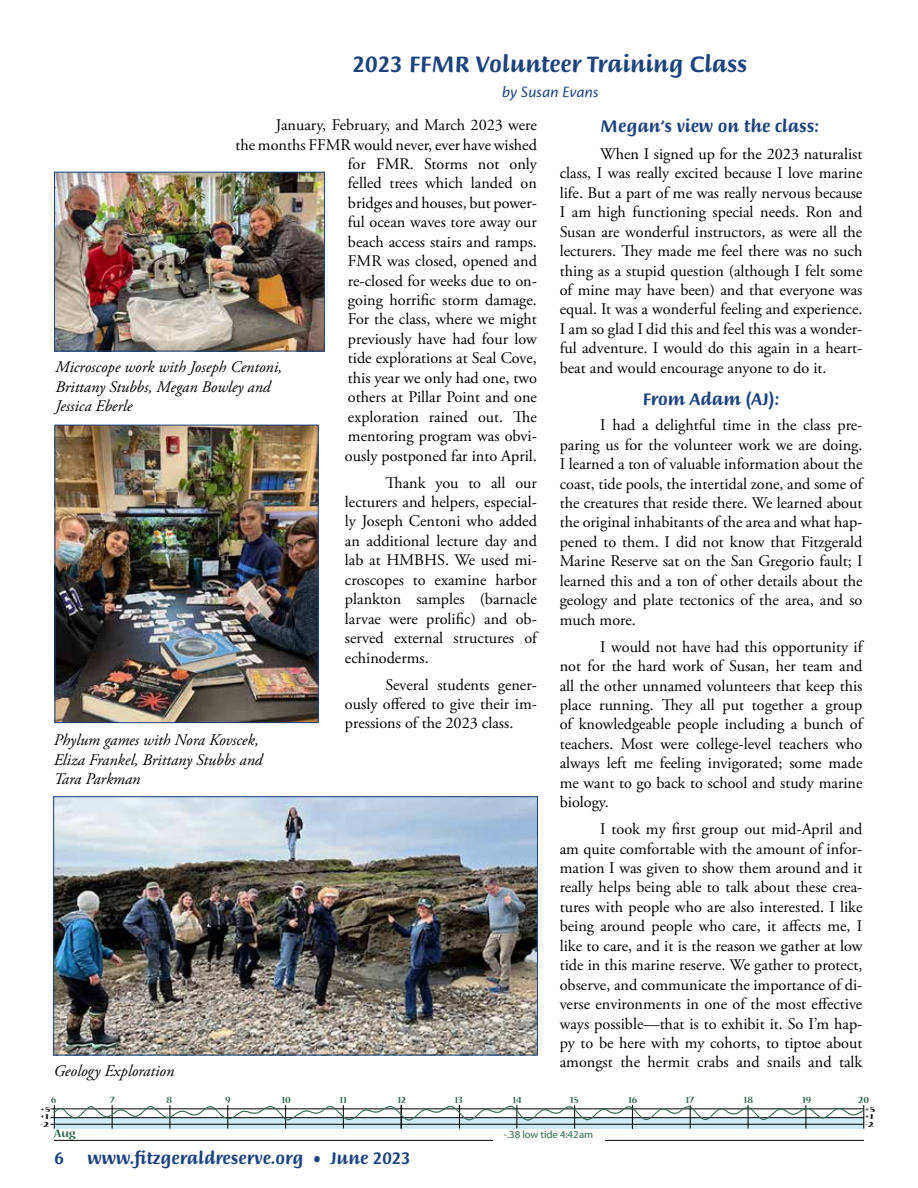
<style>
.page{position:relative;width:918px;height:1188px;background:#fff}
.page>*{position:absolute;margin:0;border:0;box-sizing:border-box;transform-origin:0 0}
.t1{font:700 24px "Briem Script Std";color:#1c437e;scale:.95 1}
.t2{font:700 18px "Briem Script Std";color:#1c437e;scale:.95 1}
.t3{font:italic 16.5px "Cronos Pro";letter-spacing:.005em;color:#1c437e}
.t4{font:16.2px/19.5px "Adobe Garamond Pro";color:#000;text-align:justify}
.t5{font:italic 16.2px/19.5px "Adobe Garamond Pro";color:#000}
.t6{font:700 12.15px "Nueva Std";color:#33694d;scale:1.05 1}
.t7{font:10.65px "Myriad Pro";letter-spacing:-.01em;color:#33694d}
.t8{font:700 10.5px "Nueva Std";letter-spacing:-.005em;color:#33694d}
.t9{font:700 8.4px "Nueva Std";color:#000;scale:1.43 1}
.s1{font-size:12px}
</style>
<div class="page">
<hr style="left:51px;top:1109px;width:813px;height:1px;background:#000">
<hr style="left:51px;top:1117px;width:813px;height:1px;background:#000">
<hr style="left:51px;top:1124px;width:813px;height:1px;background:#000">
<hr style="left:54px;top:1140px;width:810px;height:1px;background:#000">
<svg style="left:53px;top:1105px;width:812px;height:24px"></svg>
<div style="left:493px;top:1129px;width:111px;height:14px;background:#fff"></div>
<img style="left:56px;top:174px;width:267px;height:175px">
<div style="left:54px;top:172px;width:271px;height:179px;border:1px solid #1c437e"></div>
<img style="left:57px;top:427px;width:259px;height:294px">
<div style="left:55px;top:425px;width:263px;height:298px;border:1px solid #1c437e"></div>
<img style="left:55px;top:798px;width:481px;height:256px">
<div style="left:53px;top:796px;width:485px;height:260px;border:1px solid #1c437e"></div>
<h1 class="t1" style="left:353px;top:51px;width:417px">2023 FFMR Volunteer Training Class</h1>
<p class="t3" style="left:502px;top:83px;width:98px">by Susan Evans</p>
<p class="t4" style="left:235px;top:116px;width:303px;text-align:right">January, February, and March 2023 were<br>the months FFMR would never, ever have wished for FMR. Storms not only<br>felled trees which landed on<br>bridges and houses, but power-<br>ful ocean waves tore away our<br>beach access stairs and ramps.<br>FMR was closed, opened and<br>re-closed for weeks due to on-<br>going horrific storm damage.<br>For the class, where we might<br>previously have had four low<br>tide explorations at Seal Cove,<br>this year we only had one, two<br>others at Pillar Point and one<br>exploration rained out. The<br>mentoring program was obvi-<br>ously postponed far into April.</p>
<p class="t4" style="left:345px;top:473px;width:194px;text-indent:41px">Thank you to all our lecturers and helpers, especial&shy;ly Joseph Centoni who added an additional lecture day and lab at HMBHS. We used mi&shy;croscopes to examine harbor plankton samples (barnacle larvae were prolific) and ob&shy;served external structures of echinoderms.</p>
<p class="t4" style="left:345px;top:675px;width:194px;text-indent:41px">Several students gener&shy;ously offered to give their im&shy;pressions of the 2023 class.</p>
<p class="t2" style="left:600px;top:116px;width:232px">Megan’s view on the class:</p>
<p class="t4" style="left:560px;top:145px;width:304px;text-indent:40px">When I signed up for the 2023 naturalist class, I was really excited because I love marine life. But a part of me was really nervous because I am high functioning special needs. Ron and Susan are wonderful instructors, as were all the lecturers. They made me feel there was no such thing as a stupid question (although I felt some of mine may have been) and that everyone was equal. It was a wonderful feeling and experience.<br>I am so glad I did this and feel this was a wonder&shy;ful adventure. I would do this again in a heart&shy;beat and would encourage anyone to do it.</p>
<p class="t2" style="left:643px;top:389px;width:146px">From Adam (AJ):</p>
<p class="t4" style="left:560px;top:416px;width:304px;text-indent:40px">I had a delightful time in the class pre&shy;paring us for the volunteer work we are doing.<br>I learned a ton of valuable information about the coast, tide pools, the intertidal zone, and some of the creatures that reside there. We learned about the original inhabitants of the area and what hap&shy;pened to them. I did not know that Fitzgerald Marine Reserve sat on the San Gregorio fault; I learned this and a ton of other details about the geology and plate tectonics of the area, and so much more.</p>
<p class="t4" style="left:560px;top:637px;width:304px;text-indent:40px">I would not have had this opportunity if not for the hard work of Susan, her team and all the other unnamed volunteers that keep this place running. They all put together a group of knowledgeable people including a bunch of teachers. Most were college-level teachers who always left me feeling invigorated; some made me want to go back to school and study marine biology.</p>
<p class="t4" style="left:560px;top:820px;width:304px;text-indent:40px">I took my first group out mid-April and am quite comfortable with the amount of infor&shy;mation I was given to show them around and it really helps being able to talk about these crea&shy;tures with people who are also interested. I like being around people who care, it affects me, I like to care, and it is the reason we gather at low tide in this marine reserve. We gather to protect, observe, and communicate the importance of di&shy;verse environments in one of the most effective ways possible—that is to exhibit it. So I’m hap&shy;py to be here with my cohorts, to tiptoe about amongst the hermit crabs and snails and talk</p>
<p class="t5" style="left:55px;top:358px;width:228px">Microscope work with Joseph Centoni,<br>Brittany Stubbs, Megan Bowley and<br>Jessica Eberle</p>
<p class="t5" style="left:54px;top:731px;width:210px">Phylum games with Nora Kovscek,<br>Eliza Frankel, Brittany Stubbs and<br>Tara Parkman</p>
<p class="t5" style="left:54px;top:1061px;width:122px">Geology Exploration</p>
<p class="t8" style="left:51px;top:1095px;width:7px">6</p>
<p class="t8" style="left:110px;top:1095px;width:6px">7</p>
<p class="t8" style="left:167px;top:1095px;width:7px">8</p>
<p class="t8" style="left:225px;top:1095px;width:7px">9</p>
<p class="t8" style="left:282px;top:1095px;width:11px">10</p>
<p class="t8" style="left:340px;top:1095px;width:9px">11</p>
<p class="t8" style="left:398px;top:1095px;width:10px">12</p>
<p class="t8" style="left:455px;top:1095px;width:10px">13</p>
<p class="t8" style="left:513px;top:1095px;width:10px">14</p>
<p class="t8" style="left:570px;top:1095px;width:10px">15</p>
<p class="t8" style="left:628px;top:1095px;width:10px">16</p>
<p class="t8" style="left:686px;top:1095px;width:10px">17</p>
<p class="t8" style="left:744px;top:1095px;width:11px">18</p>
<p class="t8" style="left:803px;top:1095px;width:10px">19</p>
<p class="t8" style="left:859px;top:1095px;width:12px">20</p>
<p class="t9" style="left:41px;top:1105px;width:9px">+5</p>
<p class="t9" style="left:865px;top:1105px;width:9px">+5</p>
<p class="t9" style="left:41px;top:1121px;width:7px">-2</p>
<p class="t9" style="left:865px;top:1121px;width:7px">-2</p>
<p class="t9" style="left:41px;top:1113px;width:7px">+1</p>
<p class="t9" style="left:865px;top:1113px;width:7px">+1</p>
<p class="t6" style="left:54px;top:1128px;width:23px">Aug</p>
<p class="t7" style="left:504px;top:1129px;width:91px">-.38 low tide 4:42 am</p>
<p class="t2" style="left:55px;top:1148px;width:11px">6</p>
<p class="t2" style="left:87px;top:1148px;width:342px">www.fitzgeraldreserve.org <span class="s1">•</span> June 2023</p>
</div>
